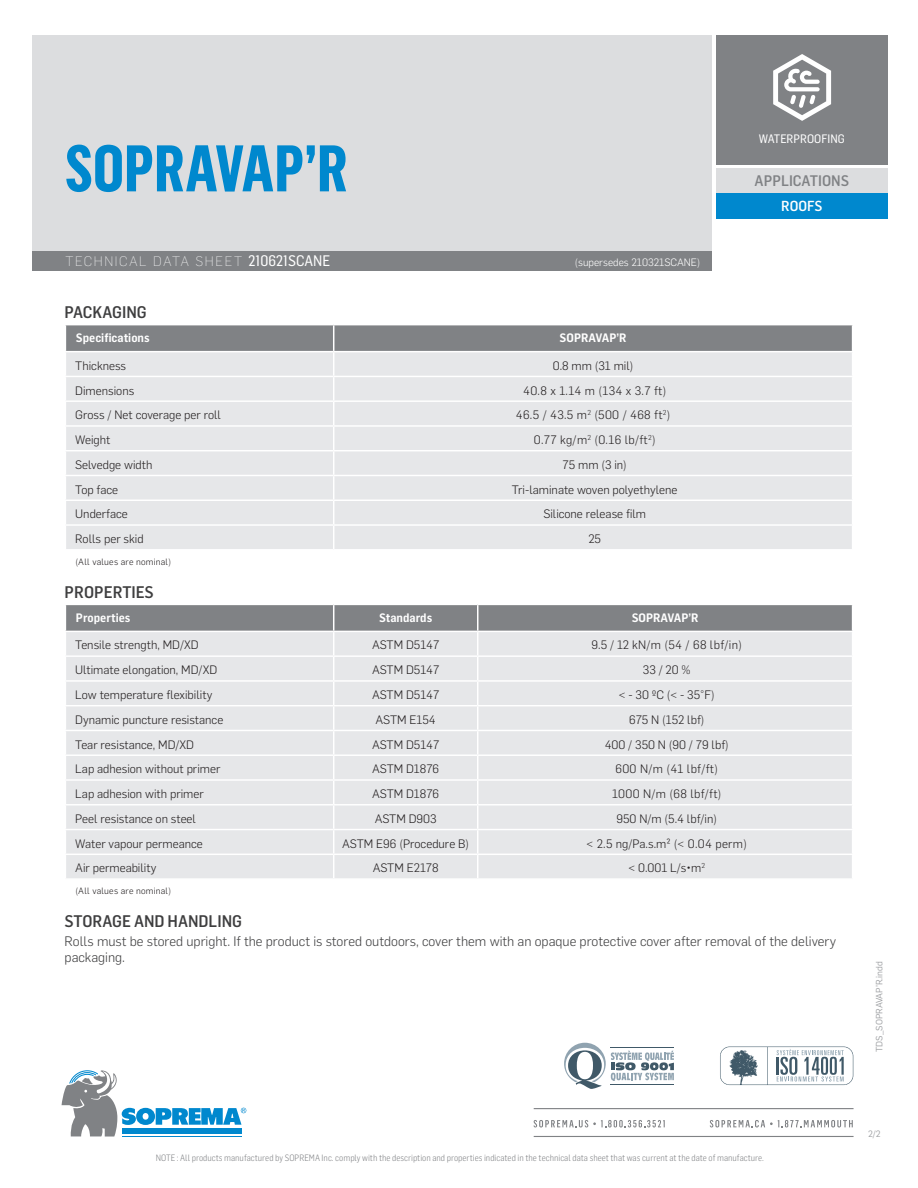
<style>
.page{position:relative;width:918px;height:1188px;background:#fff}
.page>*{position:absolute;margin:0;border:0;box-sizing:border-box;transform-origin:0 0}
.t1{font:700 64.5px "Flama Condensed";color:#0088ce}
.Sous-titre{font:500 16.5px "Flama Semicondensed";color:#3e3e3f}
.t2{font:500 15px "Flama Semicondensed";color:#808285}
.t3{font:500 14.25px "Flama Semicondensed";color:#fff}
.Texte{font:300 13.5px/16.2px "Flama";color:#3e3e3f}
.t4{font:200 13.5px "Flama";letter-spacing:.12em;color:#fff}
.Infos_Tableau_Align{font:300 12px "Flama";color:#231f20}
.Infos_Tableau_Align-2{font:300 12px "Flama";letter-spacing:.025em;color:#231f20}
.Titre_Tableau_CENTRÉ{font:600 12px "Flama Semicondensed";color:#fff}
.Titres_Tableau_ALIGN{font:600 12px "Flama Semicondensed";color:#fff}
.t5{font:12px "Flama Semicondensed Basic";color:#fff}
.t6{font:300 10.5px "Flama";color:#fff}
.t7{font:300 9px "Flama Semicondensed";color:#808285}
.Infos_Tableau_Align-3{font:300 9px "Flama";letter-spacing:.025em;color:#231f20}
.Titre_Tableau_CENTRÉ-2{font:9px "Flama";color:#9d9fa2}
.s1{font-family:"Flama Semicondensed Basic";font-weight:400;font-size:15px}
</style>
<div class="page">
<div style="left:32px;top:35px;width:680px;height:216px;background:#dcdddf"></div>
<svg style="left:720px;top:1047px;width:133px;height:38px"></svg>
<svg style="left:564px;top:1043px;width:110px;height:46px"></svg>
<hr style="left:611px;top:1047px;width:63px;height:1px;background:#405968">
<hr style="left:611px;top:1084px;width:63px;height:1px;background:#405968">
<div style="left:32px;top:251px;width:680px;height:20px;background:#808285"></div>
<svg style="left:62px;top:1070px;width:184px;height:67px"></svg>
<div style="left:716px;top:35px;width:171px;height:129px;background:#808285"></div>
<div style="left:716px;top:168px;width:171px;height:26px;background:#dcdddf"></div>
<hr style="left:534px;top:1108px;width:320px;height:1px;background:#808285">
<hr style="left:534px;top:1136px;width:320px;height:1px;background:#808285">
<svg style="left:710px;top:1120px;width:143px;height:7px"></svg>
<svg style="left:534px;top:1120px;width:131px;height:7px"></svg>
<div style="left:716px;top:194px;width:171px;height:25px;background:#0088ce"></div>
<svg style="left:65px;top:325px;width:788px;height:224px;background:#dadbdd"></svg>
<hr style="left:65px;top:376px;width:269px;height:1px;background:#fff">
<hr style="left:334px;top:376px;width:519px;height:1px;background:#fff">
<hr style="left:65px;top:400px;width:269px;height:2px;background:#fff">
<hr style="left:334px;top:400px;width:519px;height:2px;background:#fff">
<hr style="left:65px;top:425px;width:269px;height:2px;background:#fff">
<hr style="left:334px;top:425px;width:519px;height:2px;background:#fff">
<hr style="left:65px;top:450px;width:269px;height:1px;background:#fff">
<hr style="left:334px;top:450px;width:519px;height:1px;background:#fff">
<hr style="left:65px;top:475px;width:269px;height:1px;background:#fff">
<hr style="left:334px;top:475px;width:519px;height:1px;background:#fff">
<hr style="left:65px;top:500px;width:269px;height:1px;background:#fff">
<hr style="left:334px;top:500px;width:519px;height:1px;background:#fff">
<hr style="left:65px;top:524px;width:269px;height:2px;background:#fff">
<hr style="left:334px;top:524px;width:519px;height:2px;background:#fff">
<svg style="left:65px;top:604px;width:788px;height:274px;background:#dcdddf"></svg>
<hr style="left:65px;top:655px;width:269px;height:2px;background:#fff">
<hr style="left:334px;top:655px;width:144px;height:2px;background:#fff">
<hr style="left:478px;top:655px;width:375px;height:2px;background:#fff">
<hr style="left:65px;top:680px;width:269px;height:2px;background:#fff">
<hr style="left:334px;top:680px;width:144px;height:2px;background:#fff">
<hr style="left:478px;top:680px;width:375px;height:2px;background:#fff">
<hr style="left:65px;top:705px;width:269px;height:1px;background:#fff">
<hr style="left:334px;top:705px;width:144px;height:1px;background:#fff">
<hr style="left:478px;top:705px;width:375px;height:1px;background:#fff">
<hr style="left:65px;top:730px;width:269px;height:1px;background:#fff">
<hr style="left:334px;top:730px;width:144px;height:1px;background:#fff">
<hr style="left:478px;top:730px;width:375px;height:1px;background:#fff">
<hr style="left:65px;top:754px;width:269px;height:2px;background:#fff">
<hr style="left:334px;top:754px;width:144px;height:2px;background:#fff">
<hr style="left:478px;top:754px;width:375px;height:2px;background:#fff">
<hr style="left:65px;top:779px;width:269px;height:2px;background:#fff">
<hr style="left:334px;top:779px;width:144px;height:2px;background:#fff">
<hr style="left:478px;top:779px;width:375px;height:2px;background:#fff">
<hr style="left:65px;top:804px;width:269px;height:2px;background:#fff">
<hr style="left:334px;top:804px;width:144px;height:2px;background:#fff">
<hr style="left:478px;top:804px;width:375px;height:2px;background:#fff">
<hr style="left:65px;top:829px;width:269px;height:1px;background:#fff">
<hr style="left:334px;top:829px;width:144px;height:1px;background:#fff">
<hr style="left:478px;top:829px;width:375px;height:1px;background:#fff">
<hr style="left:65px;top:854px;width:269px;height:1px;background:#fff">
<hr style="left:334px;top:854px;width:144px;height:1px;background:#fff">
<hr style="left:478px;top:854px;width:375px;height:1px;background:#fff">
<svg style="left:773px;top:54px;width:58px;height:67px"></svg>
<h1 class="t1" style="left:65px;top:128px;width:285px">SOPRAVAP’R</h1>
<p class="t4" style="left:65px;top:253px;width:266px">TECHNICAL DATA SHEET <span class="s1">210621SCANE</span></p>
<p class="t6" style="left:575px;top:255px;width:127px">(supersedes 210321SCANE)</p>
<p class="t5" style="left:759px;top:131px;width:87px">WATERPROOFING</p>
<p class="t2" style="left:755px;top:171px;width:96px">APPLICATIONS</p>
<p class="t3" style="left:781px;top:197px;width:43px">ROOFS</p>
<p class="Sous-titre" style="left:65px;top:301px;width:84px">PACKAGING</p>
<p class="Titres_Tableau_ALIGN" style="left:76px;top:330px;width:75px">Specifications</p>
<p class="Titre_Tableau_CENTRÉ" style="left:560px;top:330px;width:68px">SOPRAVAP’R</p>
<p class="Infos_Tableau_Align" style="left:75px;top:357px;width:52px">Thickness</p>
<p class="Infos_Tableau_Align" style="left:553px;top:357px;width:82px">0.8 mm (31 mil)</p>
<p class="Infos_Tableau_Align" style="left:75px;top:382px;width:61px">Dimensions</p>
<p class="Infos_Tableau_Align" style="left:523px;top:382px;width:145px">40.8 x 1.14 m (134 x 3.7 ft)</p>
<p class="Infos_Tableau_Align" style="left:75px;top:407px;width:147px">Gross / Net coverage per roll</p>
<p class="Infos_Tableau_Align-2" style="left:516px;top:407px;width:156px">46.5 / 43.5 m<sup>2</sup> (500 / 468 ft<sup>2</sup>)</p>
<p class="Infos_Tableau_Align" style="left:75px;top:432px;width:37px">Weight</p>
<p class="Infos_Tableau_Align" style="left:534px;top:432px;width:123px">0.77 kg/m<sup>2</sup> (0.16 lb/ft<sup>2</sup>)</p>
<p class="Infos_Tableau_Align" style="left:75px;top:456px;width:79px">Selvedge width</p>
<p class="Infos_Tableau_Align" style="left:563px;top:456px;width:66px">75 mm (3 in)</p>
<p class="Infos_Tableau_Align" style="left:75px;top:481px;width:44px">Top face</p>
<p class="Infos_Tableau_Align" style="left:512px;top:481px;width:167px">Tri-laminate woven polyethylene</p>
<p class="Infos_Tableau_Align" style="left:75px;top:506px;width:54px">Underface</p>
<p class="Infos_Tableau_Align" style="left:543px;top:506px;width:104px">Silicone release film</p>
<p class="Infos_Tableau_Align" style="left:75px;top:531px;width:70px">Rolls per skid</p>
<p class="Infos_Tableau_Align" style="left:588px;top:531px;width:14px">25</p>
<p class="Infos_Tableau_Align-3" style="left:75px;top:556px;width:97px">(All values are nominal)</p>
<p class="Sous-titre" style="left:65px;top:581px;width:91px">PROPERTIES</p>
<p class="Titres_Tableau_ALIGN" style="left:76px;top:610px;width:56px">Properties</p>
<p class="Titre_Tableau_CENTRÉ" style="left:379px;top:610px;width:55px">Standards</p>
<p class="Titre_Tableau_CENTRÉ" style="left:632px;top:610px;width:68px">SOPRAVAP’R</p>
<p class="Infos_Tableau_Align" style="left:75px;top:637px;width:125px">Tensile strength, MD/XD</p>
<p class="Infos_Tableau_Align" style="left:372px;top:637px;width:69px">ASTM D5147</p>
<p class="Infos_Tableau_Align-2" style="left:592px;top:637px;width:152px">9.5 / 12 kN/m (54 / 68 lbf/in)</p>
<p class="Infos_Tableau_Align" style="left:75px;top:662px;width:143px">Ultimate elongation, MD/XD</p>
<p class="Infos_Tableau_Align" style="left:372px;top:662px;width:69px">ASTM D5147</p>
<p class="Infos_Tableau_Align" style="left:643px;top:662px;width:49px">33 / 20 %</p>
<p class="Infos_Tableau_Align" style="left:75px;top:687px;width:139px">Low temperature flexibility</p>
<p class="Infos_Tableau_Align" style="left:372px;top:687px;width:69px">ASTM D5147</p>
<p class="Infos_Tableau_Align" style="left:619px;top:687px;width:97px">&lt; - 30 ºC (&lt; - 35°F)</p>
<p class="Infos_Tableau_Align" style="left:75px;top:711px;width:150px">Dynamic puncture resistance</p>
<p class="Infos_Tableau_Align" style="left:376px;top:711px;width:62px">ASTM E154</p>
<p class="Infos_Tableau_Align" style="left:629px;top:711px;width:77px">675 N (152 lbf)</p>
<p class="Infos_Tableau_Align" style="left:75px;top:736px;width:120px">Tear resistance, MD/XD</p>
<p class="Infos_Tableau_Align" style="left:372px;top:736px;width:69px">ASTM D5147</p>
<p class="Infos_Tableau_Align" style="left:605px;top:736px;width:126px">400 / 350 N (90 / 79 lbf)</p>
<p class="Infos_Tableau_Align" style="left:75px;top:761px;width:147px">Lap adhesion without primer</p>
<p class="Infos_Tableau_Align" style="left:372px;top:761px;width:69px">ASTM D1876</p>
<p class="Infos_Tableau_Align-2" style="left:615px;top:761px;width:104px">600 N/m (41 lbf/ft)</p>
<p class="Infos_Tableau_Align" style="left:75px;top:786px;width:130px">Lap adhesion with primer</p>
<p class="Infos_Tableau_Align" style="left:372px;top:786px;width:69px">ASTM D1876</p>
<p class="Infos_Tableau_Align-2" style="left:612px;top:786px;width:111px">1000 N/m (68 lbf/ft)</p>
<p class="Infos_Tableau_Align" style="left:75px;top:810px;width:122px">Peel resistance on steel</p>
<p class="Infos_Tableau_Align" style="left:375px;top:810px;width:63px">ASTM D903</p>
<p class="Infos_Tableau_Align" style="left:616px;top:810px;width:102px">950 N/m (5.4 lbf/in)</p>
<p class="Infos_Tableau_Align" style="left:75px;top:835px;width:129px">Water vapour permeance</p>
<p class="Infos_Tableau_Align" style="left:342px;top:835px;width:128px">ASTM E96 (Procedure B)</p>
<p class="Infos_Tableau_Align-2" style="left:586px;top:835px;width:162px">&lt; 2.5 ng/Pa.s.m² (&lt; 0.04 perm)</p>
<p class="Infos_Tableau_Align" style="left:75px;top:860px;width:83px">Air permeability</p>
<p class="Infos_Tableau_Align" style="left:373px;top:860px;width:67px">ASTM E2178</p>
<p class="Infos_Tableau_Align" style="left:629px;top:860px;width:78px">&lt; 0.001 L/s•m<sup>2</sup></p>
<p class="Infos_Tableau_Align-3" style="left:75px;top:885px;width:97px">(All values are nominal)</p>
<p class="Sous-titre" style="left:65px;top:910px;width:179px">STORAGE AND HANDLING</p>
<p class="Texte" style="left:65px;top:932px;width:773px">Rolls must be stored upright. If the product is stored outdoors, cover them with an opaque protective cover after removal of the delivery packaging.</p>
<p class="Titre_Tableau_CENTRÉ-2" style="left:873px;top:1052px;width:92px;rotate:-90deg">TDS_SOPRAVAP’R.indd</p>
<p class="t7" style="left:156px;top:1153px;width:610px">NOTE : All products manufactured by SOPREMA Inc. comply with the description and properties indicated in the technical data sheet that was current at the date of manufacture.</p>
<p class="Titre_Tableau_CENTRÉ-2" style="left:868px;top:1127px;width:14px">2/2</p>
</div>
